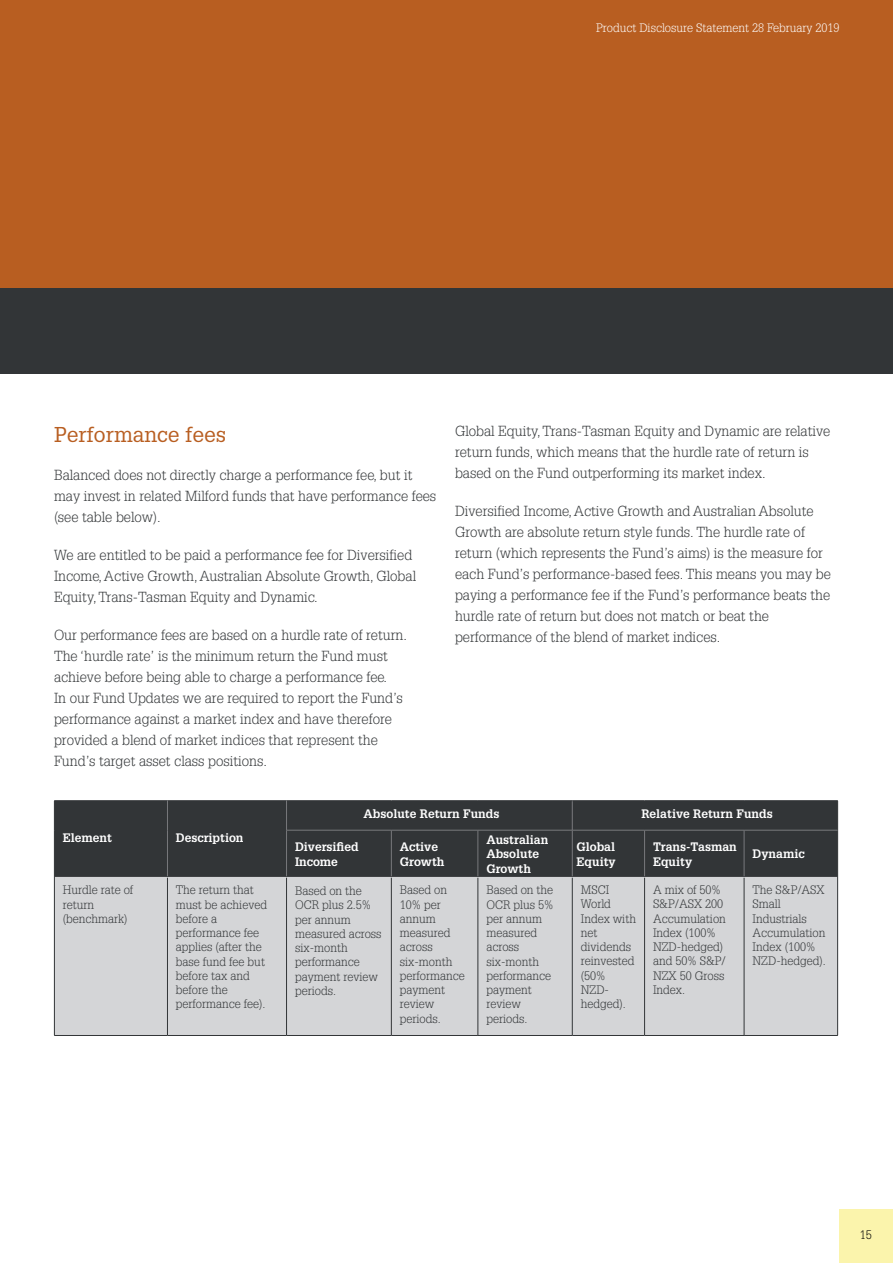
<style>
.page{position:relative;width:893px;height:1263px;background:#fff}
.page>*{position:absolute;margin:0;border:0;box-sizing:border-box;transform-origin:0 0}
.t1{font:21px "Glypha";color:#b85e21}
.t2{font:300 14.25px/21px "Glypha";color:#323537}
.t3{font:300 12px/14.2px "Glypha";color:#323537}
.t4{font:700 12px/14.4px "Glypha";color:#fff}
.t5{font:300 12px "Glypha";color:#fff}
.t6{font:300 12px "Glypha";color:#000}
</style>
<div class="page">
<div style="left:839px;top:1209px;width:54px;height:54px;background:#fbf4ac"></div>
<div style="left:0;top:0;width:893px;height:289px;background:#b85e21"></div>
<div style="left:0;top:289px;width:893px;height:85px;background:#323537"></div>
<div style="left:55px;top:801px;width:782px;height:76px;background:#323537"></div>
<div style="left:55px;top:877px;width:782px;height:158px;background:#d4d5d7"></div>
<svg style="left:572px;top:801px;width:1px;height:29px"></svg>
<svg style="left:837px;top:801px;width:1px;height:29px"></svg>
<hr style="left:167px;top:878px;width:1px;height:157px;background:#323537">
<hr style="left:286px;top:878px;width:1px;height:157px;background:#323537">
<hr style="left:391px;top:878px;width:1px;height:157px;background:#323537">
<hr style="left:478px;top:878px;width:1px;height:157px;background:#323537">
<hr style="left:572px;top:878px;width:1px;height:157px;background:#323537">
<hr style="left:644px;top:878px;width:1px;height:157px;background:#323537">
<hr style="left:744px;top:878px;width:1px;height:157px;background:#323537">
<hr style="left:54px;top:800px;width:113px;height:1px;background:#323537">
<svg style="left:54px;top:801px;width:1px;height:29px"></svg>
<hr style="left:167px;top:800px;width:120px;height:1px;background:#323537">
<hr style="left:54px;top:830px;width:1px;height:47px;background:#323537">
<hr style="left:287px;top:800px;width:104px;height:1px;background:#323537">
<hr style="left:391px;top:800px;width:87px;height:1px;background:#323537">
<hr style="left:478px;top:800px;width:94px;height:1px;background:#323537">
<hr style="left:572px;top:800px;width:73px;height:1px;background:#323537">
<hr style="left:645px;top:800px;width:99px;height:1px;background:#323537">
<hr style="left:744px;top:800px;width:94px;height:1px;background:#323537">
<hr style="left:837px;top:830px;width:1px;height:47px;background:#323537">
<hr style="left:54px;top:877px;width:1px;height:158px;background:#323537">
<hr style="left:837px;top:877px;width:1px;height:158px;background:#323537">
<svg style="left:167px;top:801px;width:1px;height:29px"></svg>
<hr style="left:167px;top:830px;width:1px;height:46px;background:#78797c">
<svg style="left:286px;top:801px;width:1px;height:29px"></svg>
<hr style="left:286px;top:830px;width:105px;height:1px;background:#78797c">
<hr style="left:286px;top:830px;width:1px;height:46px;background:#78797c">
<hr style="left:391px;top:830px;width:87px;height:1px;background:#78797c">
<hr style="left:391px;top:830px;width:1px;height:46px;background:#78797c">
<hr style="left:478px;top:830px;width:94px;height:1px;background:#78797c">
<hr style="left:478px;top:830px;width:1px;height:46px;background:#78797c">
<hr style="left:572px;top:830px;width:73px;height:1px;background:#78797c">
<hr style="left:572px;top:830px;width:1px;height:46px;background:#78797c">
<hr style="left:645px;top:830px;width:99px;height:1px;background:#78797c">
<hr style="left:644px;top:830px;width:1px;height:46px;background:#78797c">
<hr style="left:744px;top:830px;width:93px;height:1px;background:#78797c">
<hr style="left:744px;top:830px;width:1px;height:46px;background:#78797c">
<hr style="left:54px;top:1035px;width:113px;height:1px;background:#323537">
<hr style="left:167px;top:1035px;width:120px;height:1px;background:#323537">
<hr style="left:287px;top:1035px;width:104px;height:1px;background:#323537">
<hr style="left:391px;top:1035px;width:87px;height:1px;background:#323537">
<hr style="left:478px;top:1035px;width:94px;height:1px;background:#323537">
<hr style="left:572px;top:1035px;width:73px;height:1px;background:#323537">
<hr style="left:645px;top:1035px;width:99px;height:1px;background:#323537">
<hr style="left:744px;top:1035px;width:94px;height:1px;background:#323537">
<p class="t5" style="left:596px;top:21px;width:245px">Product Disclosure Statement 28 February 2019</p>
<h1 class="t1" style="left:54px;top:421px;width:174px">Performance fees</h1>
<p class="t2" style="left:54px;top:464px;width:384px">Balanced does not directly charge a performance fee, but it may invest in related Milford funds that have performance fees (see table below).</p>
<p class="t2" style="left:54px;top:544px;width:364px">We are entitled to be paid a performance fee for Diversified<br>Income, Active Growth, Australian Absolute Growth, Global<br>Equity, Trans-Tasman Equity and Dynamic.</p>
<p class="t2" style="left:54px;top:624px;width:354px">Our performance fees are based on a hurdle rate of return.<br>The ‘hurdle rate’ is the minimum return the Fund must achieve before being able to charge a performance fee.<br>In our Fund Updates we are required to report the Fund’s performance against a market index and have therefore provided a blend of market indices that represent the Fund’s target asset class positions.</p>
<p class="t2" style="left:455px;top:420px;width:377px">Global Equity, Trans-Tasman Equity and Dynamic are relative return funds, which means that the hurdle rate of return is based on the Fund outperforming its market index.</p>
<p class="t2" style="left:455px;top:500px;width:377px">Diversified Income, Active Growth and Australian Absolute Growth are absolute return style funds. The hurdle rate of return (which represents the Fund’s aims) is the measure for each Fund’s performance-based fees. This means you may be paying a performance fee if the Fund’s performance beats the hurdle rate of return but does not match or beat the performance of the blend of market indices.</p>
<p class="t4" style="left:63px;top:830px;width:51px">Element</p>
<p class="t4" style="left:176px;top:830px;width:69px">Description</p>
<p class="t4" style="left:364px;top:806px;width:137px">Absolute Return Funds</p>
<p class="t4" style="left:641px;top:806px;width:133px">Relative Return Funds</p>
<p class="t4" style="left:295px;top:839px;width:65px">Diversified<br>Income</p>
<p class="t4" style="left:400px;top:839px;width:46px">Active<br>Growth</p>
<p class="t4" style="left:486px;top:832px;width:63px">Australian<br>Absolute<br>Growth</p>
<p class="t4" style="left:576px;top:839px;width:41px">Global<br>Equity</p>
<p class="t4" style="left:653px;top:839px;width:85px">Trans-Tasman<br>Equity</p>
<p class="t4" style="left:753px;top:846px;width:54px">Dynamic</p>
<p class="t3" style="left:63px;top:883px;width:72px">Hurdle rate of return (benchmark)</p>
<p class="t3" style="left:176px;top:883px;width:93px">The return that must be achieved before a performance fee applies (after the base fund fee but before tax and before the performance fee).</p>
<p class="t3" style="left:295px;top:883px;width:88px">Based on the<br>OCR plus 2.5% per annum measured across six-month performance payment review periods.</p>
<p class="t3" style="left:400px;top:883px;width:66px">Based on<br>10% per annum measured across six-month performance payment review periods.</p>
<p class="t3" style="left:486px;top:883px;width:69px">Based on the<br>OCR plus 5% per annum measured across six-month performance payment review periods.</p>
<p class="t3" style="left:581px;top:883px;width:57px">MSCI<br>World<br>Index with net dividends reinvested (50%<br>NZD&shy;hedged).</p>
<p class="t3" style="left:653px;top:883px;width:74px">A mix of 50%<br>S&amp;P/ASX 200<br>Accumulation<br>Index (100%<br>NZD-hedged) and 50% S&amp;P/<br>NZX 50 Gross<br>Index.</p>
<p class="t3" style="left:753px;top:883px;width:75px">The S&amp;P/ASX<br>Small<br>Industrials<br>Accumulation<br>Index (100%<br>NZD-hedged).</p>
<p class="t6" style="left:860px;top:1228px;width:13px">15</p>
</div>
